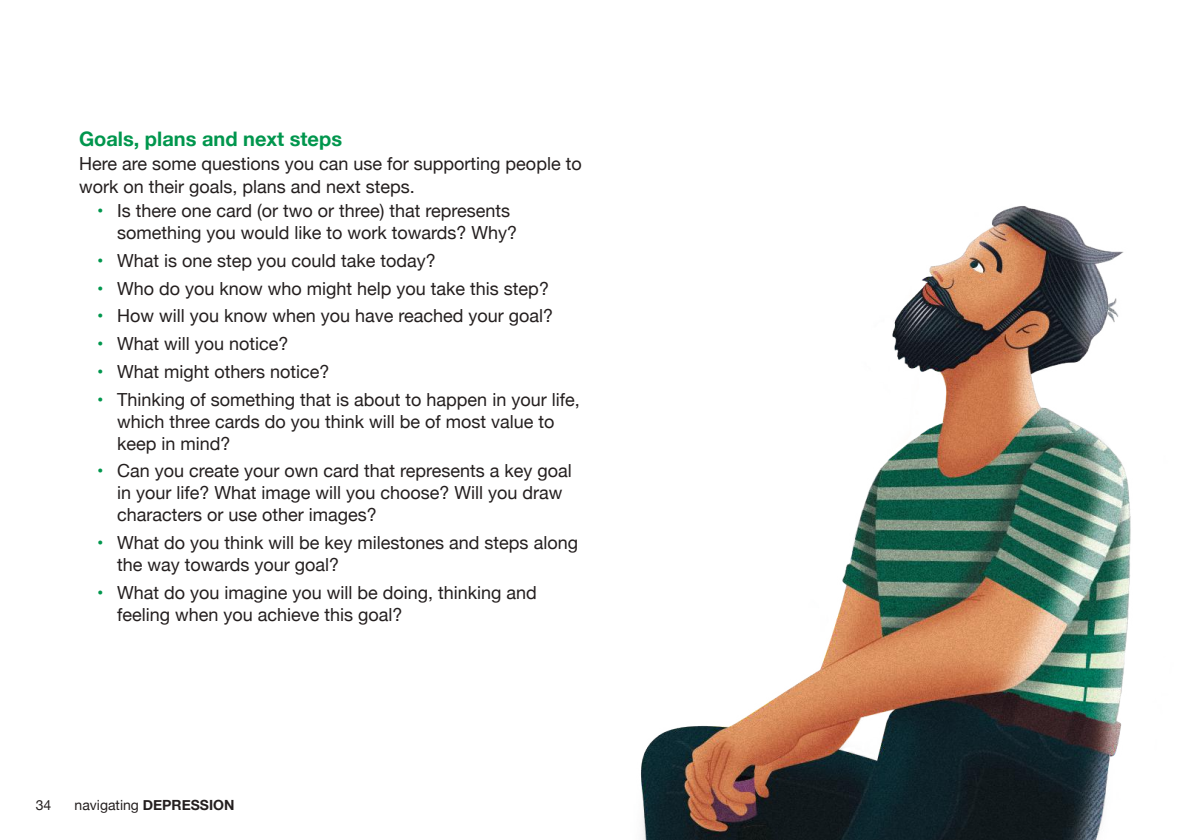
<style>
.page{position:relative;width:1191px;height:840px;background:#fff}
.page>*{position:absolute;margin:0;border:0;box-sizing:border-box;transform-origin:0 0}
.t1{font:700 20px "Helvetica Neue";color:#00964d}
.t2{font:18px/22px "Helvetica Neue";color:#241f1f}
.t3{font:14px "Helvetica Neue";color:#241f1f}
.s1{color:#00964d}
.s2{font-weight:700}
</style>
<div class="page">
<img style="left:640px;top:206px;width:491px;height:633px">
<p class="t1" style="left:79px;top:123px;width:264px">Goals, plans and next steps</p>
<p class="t2" style="left:79px;top:154px;width:504px">Here are some questions you can use for supporting people to work on their goals, plans and next steps.</p>
<p class="t2" style="left:117px;top:201px;width:402px;text-indent:-20px"><span class="s1">•</span> Is there one card (or two or three) that represents something you would like to work towards? Why?</p>
<p class="t2" style="left:97px;top:250px;width:340px"><span class="s1">•</span> What is one step you could take today?</p>
<p class="t2" style="left:97px;top:278px;width:453px"><span class="s1">•</span> Who do you know who might help you take this step?</p>
<p class="t2" style="left:97px;top:306px;width:457px"><span class="s1">•</span> How will you know when you have reached your goal?</p>
<p class="t2" style="left:97px;top:333px;width:193px"><span class="s1">•</span> What will you notice?</p>
<p class="t2" style="left:97px;top:361px;width:234px"><span class="s1">•</span> What might others notice?</p>
<p class="t2" style="left:117px;top:389px;width:464px;text-indent:-20px"><span class="s1">•</span> Thinking of something that is about to happen in your life, which three cards do you think will be of most value to keep in mind?</p>
<p class="t2" style="left:117px;top:460px;width:456px;text-indent:-20px"><span class="s1">•</span> Can you create your own card that represents a key goal in your life? What image will you choose? Will you draw characters or use other images?</p>
<p class="t2" style="left:117px;top:532px;width:462px;text-indent:-20px"><span class="s1">•</span> What do you think will be key milestones and steps along the way towards your goal?</p>
<p class="t2" style="left:117px;top:582px;width:421px;text-indent:-20px"><span class="s1">•</span> What do you imagine you will be doing, thinking and feeling when you achieve this goal?</p>
<p class="t3" style="left:36px;top:794px;width:17px">34</p>
<p class="t3" style="left:75px;top:794px;width:161px">navigating <span class="s2">DEPRESSION</span></p>
</div>
